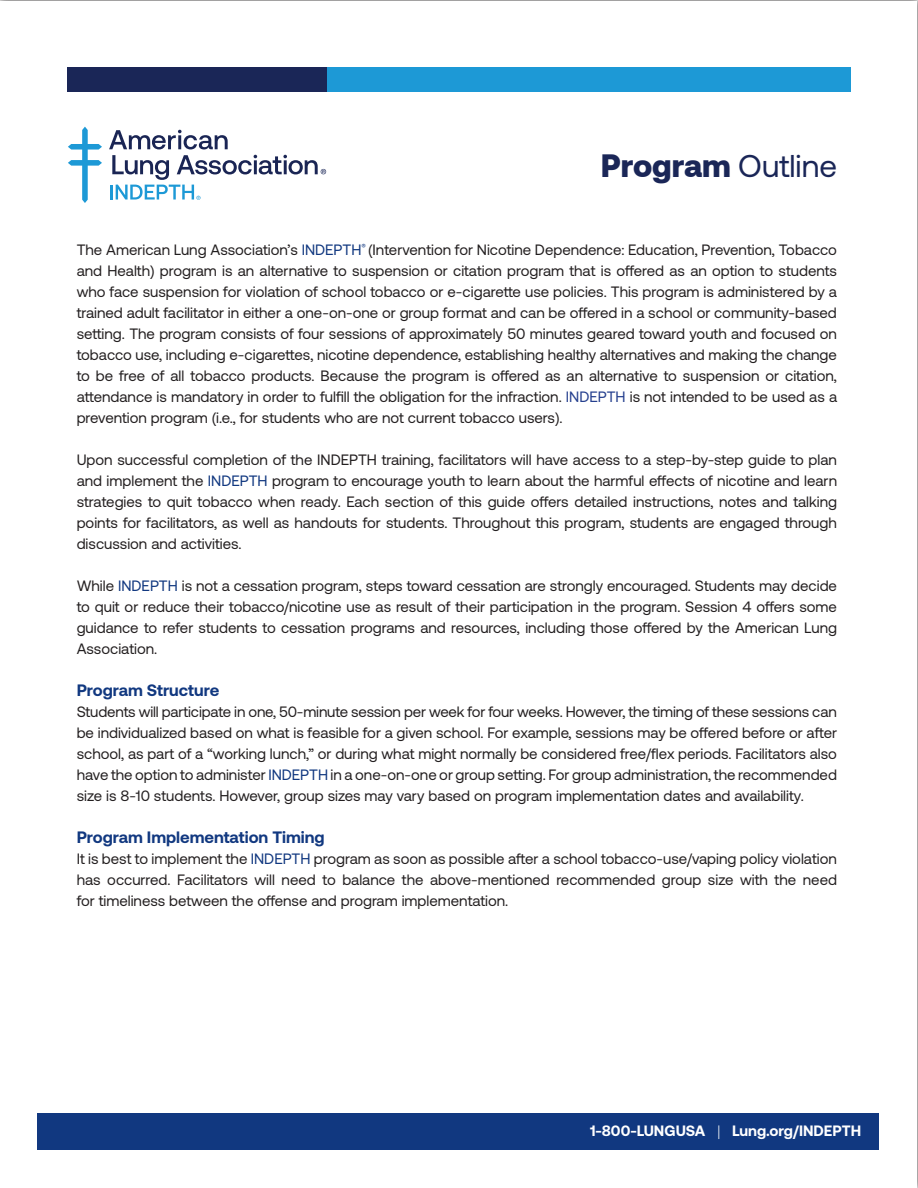
<style>
.page{position:relative;width:918px;height:1188px;background:#fff}
.page>*{position:absolute;margin:0;border:0;box-sizing:border-box;transform-origin:0 0}
.t1{font:900 31.5px "Aeonik";color:#1a2657}
.t2{font:700 16.5px "Aeonik";color:#113880}
.t3{font:15px/21px "Aeonik";color:#231f20;text-align:justify}
.t4{font:700 15px "Aeonik";color:#fff}
.s1{font-weight:400}
.s2{color:#113880}
.s3{color:#253f8e}
.s4{font-weight:300}
</style>
<div class="page">
<div style="left:38px;top:1113px;width:841px;height:37px;background:#113880"></div>
<hr style="left:110px;top:185px;width:3px;height:15px;background:#1d99d6">
<svg style="left:68px;top:127px;width:34px;height:76px"></svg>
<svg style="left:109px;top:130px;width:119px;height:19px"></svg>
<svg style="left:112px;top:155px;width:214px;height:45px"></svg>
<div style="left:68px;top:68px;width:259px;height:24px;background:#1a2657"></div>
<div style="left:327px;top:68px;width:523px;height:24px;background:#1d99d6"></div>
<h1 class="t1" style="left:601px;top:147px;width:238px">Program <span class="s1">Outline</span></h1>
<p class="t3" style="left:77px;top:240px;width:762px">The American Lung Association’s <span class="s2">INDEPTH</span><sup>®</sup> (Intervention for Nicotine Dependence: Education, Prevention, Tobacco and Health) program is an alternative to suspension or citation program that is offered as an option to students who face suspension for violation of school tobacco or e-cigarette use policies. This program is administered by a trained adult facilitator in either a one-on-one or group format and can be offered in a school or community-based setting. The program consists of four sessions of approximately 50 minutes geared toward youth and focused on tobacco use, including e-cigarettes, nicotine dependence, establishing healthy alternatives and making the change to be free of all tobacco products. Because the program is offered as an alternative to suspension or citation, attendance is mandatory in order to fulfill the obligation for the infraction. <span class="s3">INDEPTH</span> is not intended to be used as a prevention program (i.e., for students who are not current tobacco users).</p>
<p class="t3" style="left:77px;top:450px;width:762px">Upon successful completion of the INDEPTH training, facilitators will have access to a step-by-step guide to plan and implement the <span class="s2">INDEPTH</span> program to encourage youth to learn about the harmful effects of nicotine and learn strategies to quit tobacco when ready. Each section of this guide offers detailed instructions, notes and talking points for facilitators, as well as handouts for students. Throughout this program, students are engaged through discussion and activities.</p>
<p class="t3" style="left:77px;top:576px;width:762px">While <span class="s2">INDEPTH</span> is not a cessation program, steps toward cessation are strongly encouraged. Students may decide to quit or reduce their tobacco/nicotine use as result of their participation in the program. Session 4 offers some guidance to refer students to cessation programs and resources, including those offered by the American Lung Association.</p>
<p class="t2" style="left:77px;top:681px;width:144px">Program Structure</p>
<p class="t3" style="left:77px;top:702px;width:762px">Students will participate in one, 50-minute session per week for four weeks. However, the timing of these sessions can be individualized based on what is feasible for a given school. For example, sessions may be offered before or after school, as part of a “working lunch,” or during what might normally be considered free/flex periods. Facilitators also have the option to administer <span class="s2">INDEPTH</span> in a one-on-one or group setting. For group administration, the recommended size is 8-10 students. However, group sizes may vary based on program implementation dates and availability.</p>
<p class="t2" style="left:77px;top:828px;width:249px">Program Implementation Timing</p>
<p class="t3" style="left:77px;top:849px;width:762px">It is best to implement the <span class="s2">INDEPTH</span> program as soon as possible after a school tobacco-use/vaping policy violation has occurred. Facilitators will need to balance the above-mentioned recommended group size with the need for timeliness between the offense and program implementation.</p>
<p class="t4" style="left:590px;top:1123px;width:273px">1-800-LUNGUSA <span class="s4">|</span> Lung.org/INDEPTH</p>
</div>
